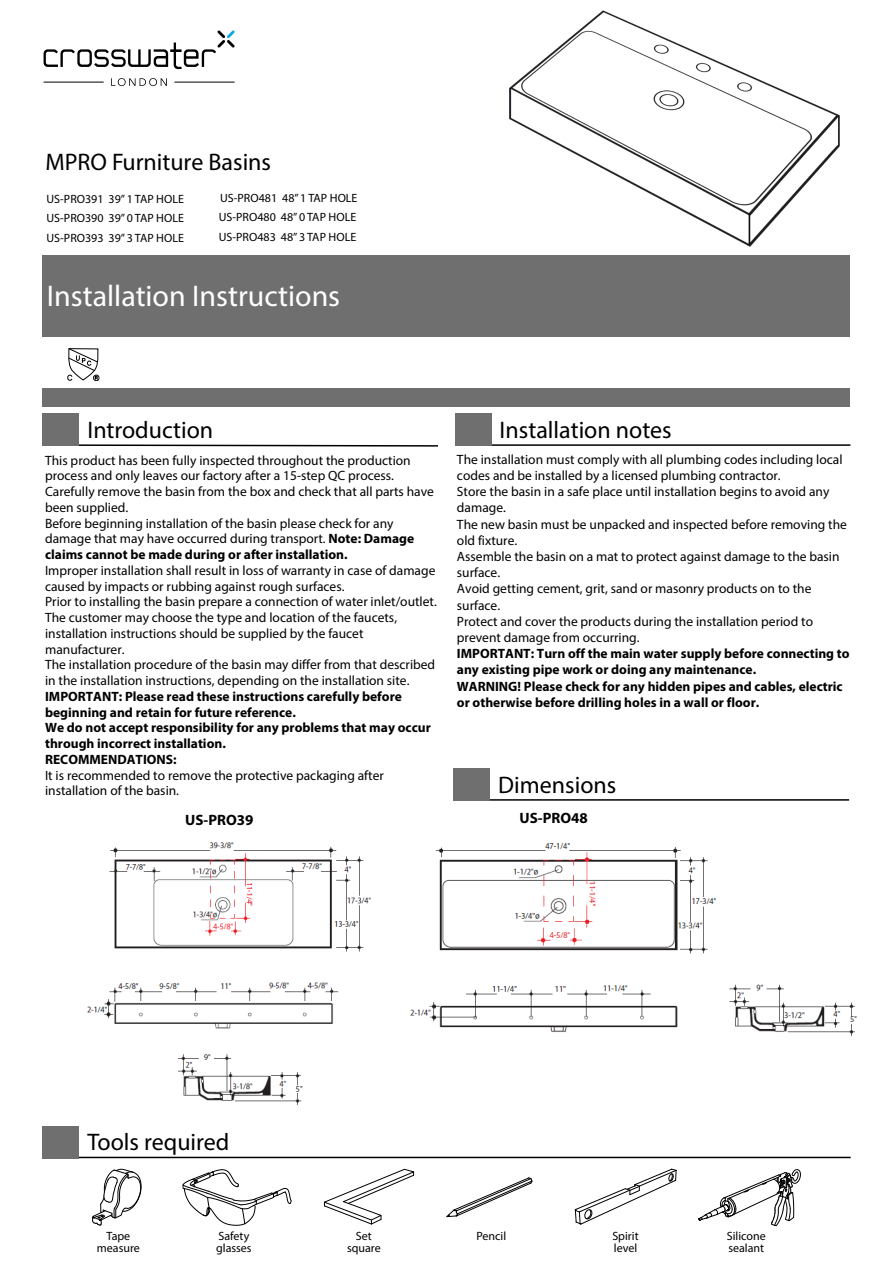
<style>
.page{position:relative;width:893px;height:1263px;background:#fff}
.page>*{position:absolute;margin:0;border:0;box-sizing:border-box;transform-origin:0 0}
.t1{font:30px "Myriad Pro";color:#fff}
.t2{font:24px "Myriad Pro";color:#000}
.t3{font:700 15px "Myriad Pro";color:#000}
.t4{font:13.5px/15.8px "Myriad Pro";color:#000}
.t5{font:700 13.5px/15.8px "Myriad Pro";color:#000}
.t6{font:12px/12px "Myriad Pro";color:#000}
.s1{font-weight:700}
</style>
<div class="page">
<div style="left:43px;top:389px;width:807px;height:18px;background:#706f6f"></div>
<div style="left:43px;top:255px;width:807px;height:81px;background:#706f6f"></div>
<svg style="left:67px;top:348px;width:32px;height:33px"></svg>
<svg style="left:182px;top:1169px;width:110px;height:57px"></svg>
<svg style="left:323px;top:1168px;width:92px;height:57px"></svg>
<svg style="left:574px;top:1168px;width:103px;height:57px"></svg>
<svg style="left:92px;top:1168px;width:50px;height:58px"></svg>
<svg style="left:446px;top:1177px;width:87px;height:41px"></svg>
<svg style="left:698px;top:1169px;width:103px;height:58px"></svg>
<hr style="left:43px;top:1157px;width:808px;height:1px;background:#000">
<div style="left:43px;top:1126px;width:36px;height:32px;background:#706f6f"></div>
<hr style="left:455px;top:444px;width:395px;height:2px;background:#000">
<div style="left:455px;top:413px;width:36px;height:33px;background:#706f6f"></div>
<hr style="left:454px;top:799px;width:395px;height:2px;background:#000">
<div style="left:454px;top:768px;width:36px;height:33px;background:#706f6f"></div>
<svg style="left:42px;top:444px;width:396px;height:3px"></svg>
<div style="left:43px;top:413px;width:36px;height:33px;background:#706f6f"></div>
<svg style="left:44px;top:30px;width:191px;height:39px"></svg>
<svg style="left:111px;top:78px;width:56px;height:8px"></svg>
<hr style="left:44px;top:82px;width:60px;height:1px;background:#000">
<hr style="left:174px;top:82px;width:61px;height:1px;background:#000">
<img style="left:509px;top:10px;width:331px;height:237px">
<img style="left:87px;top:842px;width:284px;height:263px">
<img style="left:410px;top:843px;width:447px;height:193px">
<h2 class="t2" style="left:45px;top:147px;width:227px">MPRO Furniture Basins</h2>
<p class="t6" style="left:47px;top:189px;width:139px;line-height:19.5px;text-align:justify">US-PRO391 39” 1 TAP HOLE US-PRO390 39” 0 TAP HOLE US-PRO393 39” 3 TAP HOLE</p>
<p class="t6" style="left:219px;top:188px;width:140px;line-height:19.5px;text-align:justify">US-PRO481 48” 1 TAP HOLE US-PRO480 48” 0 TAP HOLE US-PRO483 48” 3 TAP HOLE</p>
<h1 class="t1" style="left:47px;top:277px;width:295px">Installation Instructions</h1>
<h2 class="t2" style="left:87px;top:415px;width:127px">Introduction</h2>
<p class="t4" style="left:45px;top:452px;width:390px">This product has been fully inspected throughout the production process and only leaves our factory after a 15-step QC process.<br>Carefully remove the basin from the box and check that all parts have been supplied.<br>Before beginning installation of the basin please check for any damage that may have occurred during transport. <span class="s1">Note: Damage claims cannot be made during or after installation.</span></p>
<p class="t4" style="left:45px;top:562px;width:393px">Improper installation shall result in loss of warranty in case of damage caused by impacts or rubbing against rough surfaces.<br>Prior to installing the basin prepare a connection of water inlet/outlet.<br>The customer may choose the type and location of the faucets, installation instructions should be supplied by the faucet manufacturer.<br>The installation procedure of the basin may differ from that described in the installation instructions, depending on the installation site.</p>
<p class="t5" style="left:45px;top:688px;width:387px">IMPORTANT: Please read these instructions carefully before beginning and retain for future reference.<br>We do not accept responsibility for any problems that may occur through incorrect installation.<br>RECOMMENDATIONS:</p>
<p class="t4" style="left:45px;top:767px;width:340px">It is recommended to remove the protective packaging after installation of the basin.</p>
<h2 class="t2" style="left:500px;top:415px;width:174px">Installation notes</h2>
<p class="t4" style="left:457px;top:451px;width:391px;line-height:16.2px">The installation must comply with all plumbing codes including local codes and be installed by a licensed plumbing contractor.<br>Store the basin in a safe place until installation begins to avoid any damage.<br>The new basin must be unpacked and inspected before removing the old fixture.<br>Assemble the basin on a mat to protect against damage to the basin surface.<br>Avoid getting cement, grit, sand or masonry products on to the surface.<br>Protect and cover the products during the installation period to prevent damage from occurring.</p>
<p class="t5" style="left:457px;top:645px;width:394px;line-height:16.2px">IMPORTANT: Turn off the main water supply before connecting to any existing pipe work or doing any maintenance.<br>WARNING! Please check for any hidden pipes and cables, electric or otherwise before drilling holes in a wall or floor.</p>
<h2 class="t2" style="left:498px;top:770px;width:120px">Dimensions</h2>
<p class="t3" style="left:185px;top:810px;width:70px">US-PRO39</p>
<p class="t3" style="left:520px;top:808px;width:70px">US-PRO48</p>
<h2 class="t2" style="left:87px;top:1127px;width:143px">Tools required</h2>
<p class="t6" style="left:97px;top:1229px;width:44px;text-align:center">Tape measure</p>
<p class="t6" style="left:216px;top:1229px;width:37px">Safety glasses</p>
<p class="t6" style="left:347px;top:1229px;width:35px;text-align:center">Set square</p>
<p class="t6" style="left:476px;top:1229px;width:31px">Pencil</p>
<p class="t6" style="left:612px;top:1229px;width:28px">Spirit level</p>
<p class="t6" style="left:727px;top:1229px;width:40px">Silicone sealant</p>
</div>
